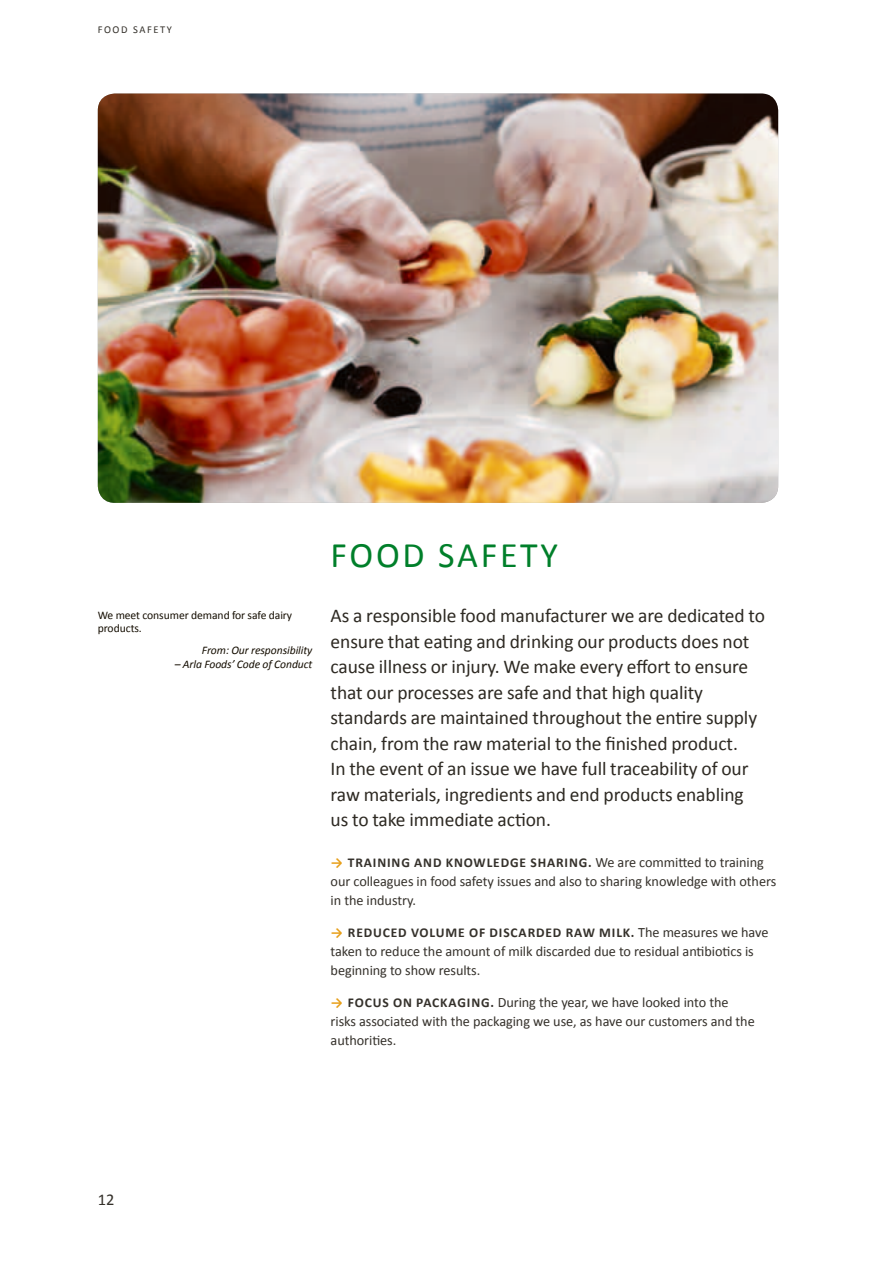
<style>
.page{position:relative;width:893px;height:1263px;background:#fff}
.page>*{position:absolute;margin:0;border:0;box-sizing:border-box;transform-origin:0 0}
.t1{font:36px "Calibri";color:#007f2a}
.t2{font:19.5px/25.5px "Calibri";letter-spacing:-.005em;color:#2d2922}
.t3{font:16.5px "Calibri";color:#35312b}
.t4{font:14.25px/19px "Calibri";letter-spacing:-.005em;color:#35312b}
.t5{font:700 13.5px "Calibri";letter-spacing:.065em;color:#35312b}
.t6{font:italic 11.7px "Calibri";letter-spacing:-.005em;color:#140d01}
.t7{font:11.7px/13.5px "Calibri";letter-spacing:-.005em;color:#140d01}
.t8{font:10.5px "Calibri";color:#35312b}
.s1{color:#e79f1a}
.s2{font-weight:400;font-size:14.25px}
.s3{font-weight:700;font-size:13.5px;color:#e79f1a}
.s4{font-weight:700;font-size:13.5px}
</style>
<div class="page">
<img style="left:98px;top:94px;width:680px;height:409px">
<p class="t8" style="left:98px;top:23px;width:43px">food safet</p>
<p class="t8" style="left:167px;top:23px;width:7px">y</p>
<p class="t7" style="left:98px;top:608px;width:196px">We meet consumer demand for safe dairy products.</p>
<p class="t6" style="left:202px;top:643px;width:112px">From: Our responsibility</p>
<p class="t6" style="left:175px;top:657px;width:139px">– Arla Foods’ Code of Conduct</p>
<h1 class="t1" style="left:331px;top:533px;width:129px">food safet</h1>
<h1 class="t1" style="left:541px;top:533px;width:19px">y</h1>
<p class="t2" style="left:331px;top:602px;width:436px">As a responsible food manufacturer we are dedicated to ensure that eating and drinking our products does not cause illness or injury. We make every effort to ensure that our processes are safe and that high quality standards are maintained throughout the entire supply chain, from the raw material to the finished product.<br>I n the event of an issue we have full traceability of our raw materials, ingredients and end products enabling us to take immediate action.</p>
<p class="t5" style="left:331px;top:854px;width:434px"><span class="s1">→</span> TRAINING AND KNOWLEDGE SHARING. <span class="s2">We are committed to training</span></p>
<p class="t4" style="left:331px;top:871px;width:447px">our colleagues in food safety issues and also to sharing knowledge with others in the industry.</p>
<p class="t5" style="left:331px;top:924px;width:439px"><span class="s1">→</span> REDUCED VOLUM E OF DISCARDED RAW MILK. <span class="s2">The measures we have</span></p>
<p class="t4" style="left:331px;top:941px;width:425px">taken to reduce the amount of milk discarded due to residual antibiotics is beginning to show results.</p>
<p class="t4" style="left:331px;top:992px;width:426px"><span class="s3">→</span> <span class="s4">FOCU S ON PACKAGING.</span> During the year, we have looked into the risks associated with the packaging we use, as have our customers and the authorities.</p>
<p class="t3" style="left:98px;top:1189px;width:18px">12</p>
</div>
